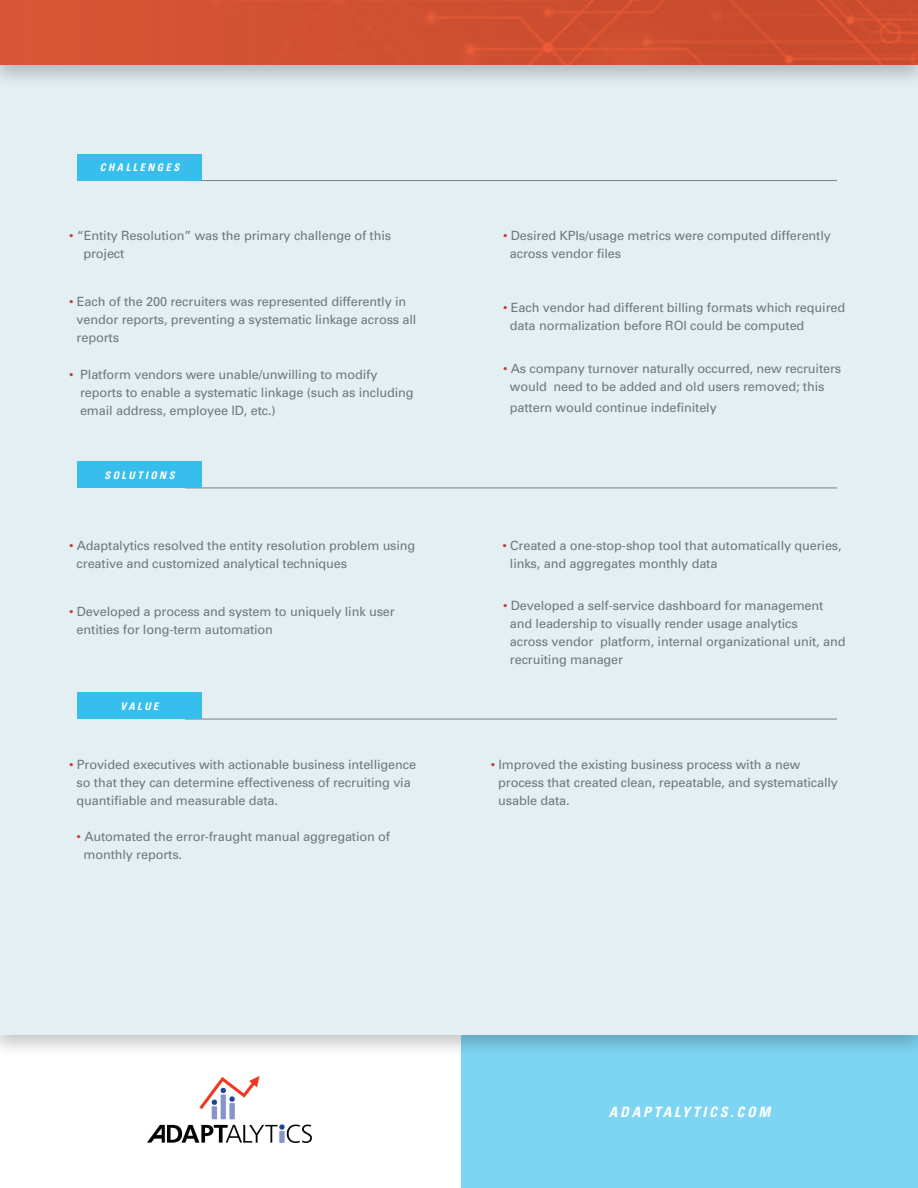
<style>
.page{position:relative;width:918px;height:1188px;background:#fff}
.page>*{position:absolute;margin:0;border:0;box-sizing:border-box;transform-origin:0 0}
.t1{font:italic 700 condensed 14.25px "Univers";letter-spacing:.19em;color:#fff}
.t2{font:12.75px/18px "Univers";letter-spacing:-.01em;color:#7e8182}
.t3{font:italic 700 condensed 10.5px "Univers";letter-spacing:.23em;color:#fff}
.s1{color:#d24930}
</style>
<div class="page">
<div style="left:461px;top:1035px;width:457px;height:153px;background:#7dd5f3"></div>
<div style="left:0;top:36px;width:918px;height:1023px;background:#231f20;opacity:.25"></div>
<div style="left:0;top:42px;width:918px;height:993px;background:#e4eff3"></div>
<img style="left:148px;top:1076px;width:163px;height:66px">
<hr style="left:185px;top:180px;width:652px;height:1px;background:#7e8182">
<div style="left:77px;top:154px;width:125px;height:27px;background:#37beec"></div>
<hr style="left:185px;top:488px;width:652px;height:1px;background:#7e8182">
<div style="left:77px;top:461px;width:125px;height:27px;background:#37beec"></div>
<hr style="left:185px;top:719px;width:652px;height:1px;background:#7e8182">
<div style="left:77px;top:692px;width:125px;height:27px;background:#37beec"></div>
<div style="left:0;top:0;width:918px;height:89px;background:#231f20;opacity:.25"></div>
<div style="left:0;top:0;width:918px;height:65px;background:#d05131"></div>
<p class="t3" style="left:100px;top:161px;width:81px">CHALLENGES</p>
<p class="t2" style="left:83px;top:226px;width:309px;text-indent:-14px"><span class="s1">•</span> “Entity Resolution” was the primary challenge of this project</p>
<p class="t2" style="left:77px;top:293px;width:341px;text-indent:-8px"><span class="s1">•</span> Each of the 200 recruiters was represented differently in vendor reports, preventing a systematic linkage across all reports</p>
<p class="t2" style="left:80px;top:366px;width:335px;text-indent:-11px"><span class="s1">•</span> Platform vendors were unable/unwilling to modify reports to enable a systematic linkage (such as including email address, employee ID, etc.)</p>
<p class="t3" style="left:104px;top:469px;width:72px">SOLUTIONS</p>
<p class="t2" style="left:77px;top:536px;width:340px;text-indent:-8px"><span class="s1">•</span> Adaptalytics resolved the entity resolution problem using creative and customized analytical techniques</p>
<p class="t2" style="left:77px;top:603px;width:320px;text-indent:-8px"><span class="s1">•</span> Developed a process and system to uniquely link user entities for long-term automation</p>
<p class="t3" style="left:121px;top:700px;width:39px">VALUE</p>
<p class="t2" style="left:77px;top:755px;width:341px;text-indent:-8px"><span class="s1">•</span> Provided executives with actionable business intelligence so that they can determine effectiveness of recruiting via quantifiable and measurable data.</p>
<p class="t2" style="left:83px;top:828px;width:308px;text-indent:-7px"><span class="s1">•</span> Automated the error-fraught manual aggregation of monthly reports.</p>
<p class="t2" style="left:510px;top:226px;width:323px;text-indent:-7px"><span class="s1">•</span> Desired KPIs/usage metrics were computed differently across vendor files</p>
<p class="t2" style="left:510px;top:298px;width:337px;text-indent:-7px"><span class="s1">•</span> Each vendor had different billing formats which required data normalization before ROI could be computed</p>
<p class="t2" style="left:510px;top:360px;width:333px;text-indent:-7px"><span class="s1">•</span> As company turnover naturally occurred, new recruiters would need to be added and old users removed; this</p>
<p class="t2" style="left:510px;top:399px;width:208px">pattern would continue indefinitely</p>
<p class="t2" style="left:510px;top:536px;width:333px;text-indent:-8px"><span class="s1">•</span> Created a one-stop-shop tool that automatically queries, links, and aggregates monthly data</p>
<p class="t2" style="left:510px;top:596px;width:337px;text-indent:-7px"><span class="s1">•</span> Developed a self-service dashboard for management and leadership to visually render usage analytics<br>across vendor platform, internal organizational unit, and recruiting manager</p>
<p class="t2" style="left:498px;top:755px;width:341px;text-indent:-8px"><span class="s1">•</span> Improved the existing business process with a new process that created clean, repeatable, and systematically usable data.</p>
<p class="t1" style="left:609px;top:1103px;width:163px">ADAPTALYTICS.COM</p>
</div>
